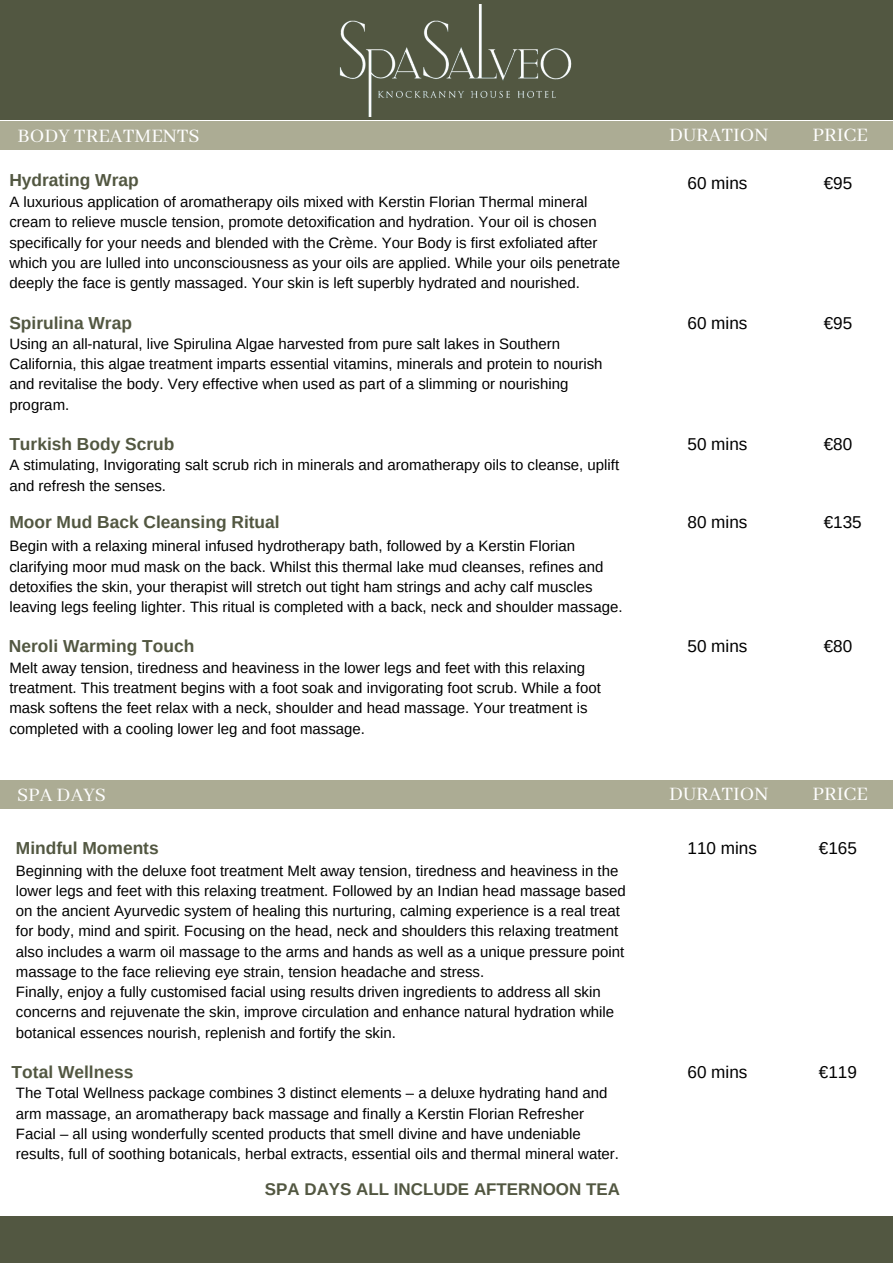
<style>
.page{position:relative;width:893px;height:1264px;background:#fff}
.page>*{position:absolute;margin:0;border:0;box-sizing:border-box;transform-origin:0 0}
.t1{font:21.15px "Abhaya Libre";color:#fff}
.t2{font:700 17.4px "Arimo";color:#525741}
.t3{font:17.1px "Arimo";color:#000}
.t4{font:700 16.95px "Arimo";color:#525741}
.t5{font:15px/20.2px "Arimo";color:#000}
</style>
<div class="page">
<div style="left:0;top:0;width:892px;height:120px;background:#525741"></div>
<div style="left:0;top:121px;width:892px;height:28px;background:#acac94"></div>
<img style="left:339px;top:4px;width:233px;height:113px">
<div style="left:0;top:1216px;width:892px;height:46px;background:#525741"></div>
<div style="left:0;top:780px;width:892px;height:28px;background:#acac94"></div>
<p class="t1" style="left:18px;top:124px;width:184px">BODY TREATMENTS</p>
<p class="t1" style="left:669px;top:123px;width:101px">DURATION</p>
<p class="t1" style="left:812px;top:123px;width:57px">PRICE</p>
<p class="t2" style="left:9px;top:170px;width:131px">Hydrating Wrap</p>
<p class="t5" style="left:9px;top:192px;width:612px">A luxurious application of aromatherapy oils mixed with Kerstin Florian Thermal mineral cream to relieve muscle tension, promote detoxification and hydration. Your oil is chosen specifically for your needs and blended with the Crème. Your Body is first exfoliated after which you are lulled into unconsciousness as your oils are applied. While your oils penetrate deeply the face is gently massaged. Your skin is left superbly hydrated and nourished.</p>
<p class="t3" style="left:687px;top:174px;width:61px">60 mins</p>
<p class="t3" style="left:823px;top:174px;width:30px">€95</p>
<p class="t2" style="left:9px;top:313px;width:124px">Spirulina Wrap</p>
<p class="t5" style="left:9px;top:333px;width:594px">Using an all-natural, live Spirulina Algae harvested from pure salt lakes in Southern California, this algae treatment imparts essential vitamins, minerals and protein to nourish and revitalise the body. Very effective when used as part of a slimming or nourishing program.</p>
<p class="t2" style="left:9px;top:434px;width:167px">Turkish Body Scrub</p>
<p class="t5" style="left:9px;top:455px;width:611px">A stimulating, Invigorating salt scrub rich in minerals and aromatherapy oils to cleanse, uplift and refresh the senses.</p>
<p class="t2" style="left:9px;top:512px;width:272px">Moor Mud Back Cleansing Ritual</p>
<p class="t5" style="left:9px;top:536px;width:614px">Begin with a relaxing mineral infused hydrotherapy bath, followed by a Kerstin Florian clarifying moor mud mask on the back. Whilst this thermal lake mud cleanses, refines and detoxifies the skin, your therapist will stretch out tight ham strings and achy calf muscles leaving legs feeling lighter. This ritual is completed with a back, neck and shoulder massage.</p>
<p class="t2" style="left:9px;top:636px;width:187px">Neroli Warming Touch</p>
<p class="t5" style="left:9px;top:657px;width:593px">Melt away tension, tiredness and heaviness in the lower legs and feet with this relaxing treatment. This treatment begins with a foot soak and invigorating foot scrub. While a foot mask softens the feet relax with a neck, shoulder and head massage. Your treatment is completed with a cooling lower leg and foot massage.</p>
<p class="t3" style="left:687px;top:313px;width:61px">60 mins</p>
<p class="t3" style="left:823px;top:313px;width:30px">€95</p>
<p class="t3" style="left:687px;top:434px;width:61px">50 mins</p>
<p class="t3" style="left:823px;top:434px;width:30px">€80</p>
<p class="t3" style="left:687px;top:513px;width:61px">80 mins</p>
<p class="t3" style="left:823px;top:513px;width:40px">€135</p>
<p class="t3" style="left:687px;top:636px;width:61px">50 mins</p>
<p class="t3" style="left:823px;top:636px;width:30px">€80</p>
<p class="t1" style="left:17px;top:783px;width:90px">SPA DAYS</p>
<p class="t1" style="left:669px;top:782px;width:101px">DURATION</p>
<p class="t1" style="left:812px;top:782px;width:57px">PRICE</p>
<p class="t2" style="left:16px;top:838px;width:144px">Mindful Moments</p>
<p class="t5" style="left:16px;top:860px;width:611px">Beginning with the deluxe foot treatment Melt away tension, tiredness and heaviness in the lower legs and feet with this relaxing treatment. Followed by an Indian head massage based on the ancient Ayurvedic system of healing this nurturing, calming experience is a real treat for body, mind and spirit. Focusing on the head, neck and shoulders this relaxing treatment also includes a warm oil massage to the arms and hands as well as a unique pressure point massage to the face relieving eye strain, tension headache and stress.</p>
<p class="t5" style="left:16px;top:981px;width:599px">Finally, enjoy a fully customised facial using results driven ingredients to address all skin concerns and rejuvenate the skin, improve circulation and enhance natural hydration while botanical essences nourish, replenish and fortify the skin.</p>
<p class="t2" style="left:12px;top:1062px;width:123px">Total Wellness</p>
<p class="t5" style="left:16px;top:1083px;width:604px">The Total Wellness package combines 3 distinct elements – a deluxe hydrating hand and arm massage, an aromatherapy back massage and finally a Kerstin Florian Refresher Facial – all using wonderfully scented products that smell divine and have undeniable results, full of soothing botanicals, herbal extracts, essential oils and thermal mineral water.</p>
<p class="t4" style="left:265px;top:1179px;width:356px">SPA DAYS ALL INCLUDE AFTERNOON TEA</p>
<p class="t3" style="left:687px;top:838px;width:71px">110 mins</p>
<p class="t3" style="left:818px;top:838px;width:40px">€165</p>
<p class="t3" style="left:687px;top:1062px;width:61px">60 mins</p>
<p class="t3" style="left:818px;top:1062px;width:40px">€119</p>
</div>
